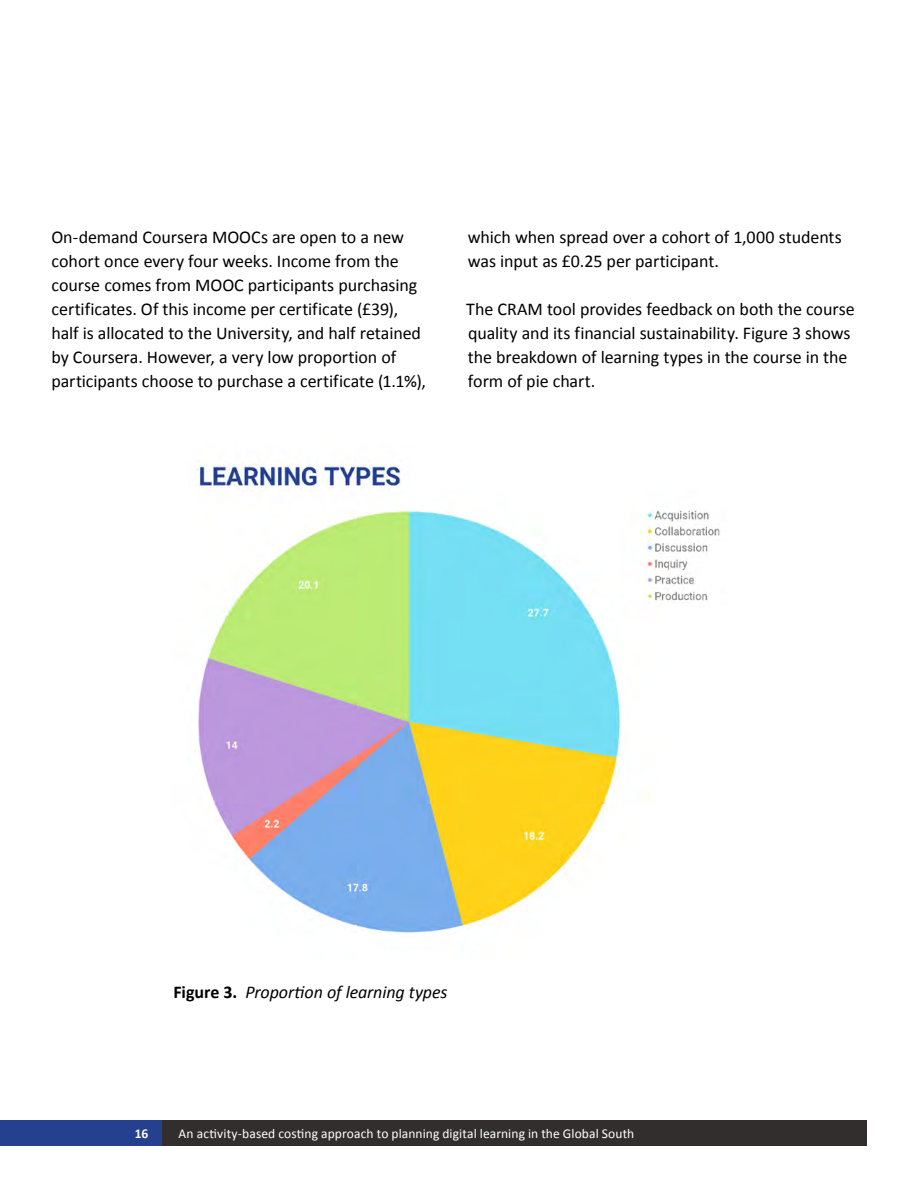
<style>
.page{position:relative;width:918px;height:1188px;background:#fff}
.page>*{position:absolute;margin:0;border:0;box-sizing:border-box;transform-origin:0 0}
.t1{font:18px/24px "Calibri";letter-spacing:-.005em;color:#000}
.t2{font:italic 18px "Calibri";letter-spacing:-.005em;color:#000}
.t3{font:13.5px "Calibri";letter-spacing:.01em;color:#fff}
.t4{font:700 13.5px "Calibri";color:#fff}
.s1{font-weight:700;font-style:normal}
</style>
<div class="page">
<div style="left:0;top:1120px;width:162px;height:26px;background:#25408f"></div>
<div style="left:162px;top:1120px;width:705px;height:26px;background:#322e2d"></div>
<img style="left:197px;top:461px;width:523px;height:472px">
<p class="t1" style="left:51px;top:225px;width:376px">On-demand Coursera MOOCs are open to a new cohort once every four weeks. Income from the course comes from MOOC participants purchasing certificates. Of this income per certificate (£39), half is allocated to the University, and half retained by Coursera. However, a very low proportion of participants choose to purchase a certificate (1.1%),</p>
<p class="t1" style="left:468px;top:225px;width:376px">which when spread over a cohort of 1,000 students was input as £0.25 per participant.</p>
<p class="t1" style="left:466px;top:297px;width:390px">The CRAM tool provides feedback on both the course quality and its financial sustainability. Figure 3 shows the breakdown of learning types in the course in the form of pie chart.</p>
<p class="t2" style="left:173px;top:979px;width:276px"><span class="s1">Figure 3.</span> Proportion of learning types</p>
<p class="t4" style="left:135px;top:1125px;width:15px">16</p>
<p class="t3" style="left:179px;top:1125px;width:457px">An activity-based costing approach to planning digital learning in the Global South</p>
</div>
